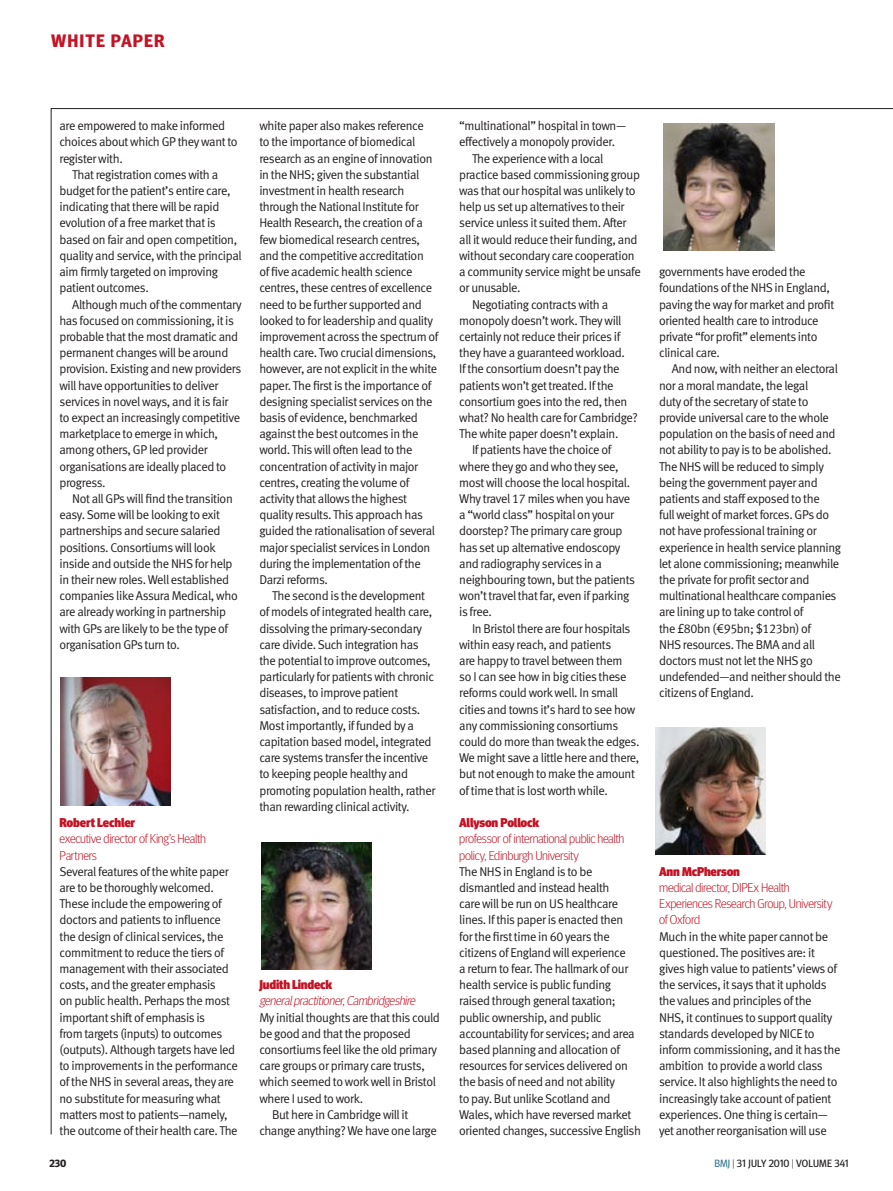
<style>
.page{position:relative;width:893px;height:1191px;background:#fff}
.page>*{position:absolute;margin:0;border:0;box-sizing:border-box;transform-origin:0 0}
.t1{font:700 18px "Meta Headline OT";letter-spacing:.06em;color:#c41324}
.body_indent{font:12.75px/16.2px "Meta Normal LF";letter-spacing:-.03em;color:#231f20}
.body{font:12.75px/16.2px "Meta Normal LF";letter-spacing:-.03em;color:#231f20}
.crosshead{font:300 12.75px/16.2px "Meta Headline OT";letter-spacing:-.025em;color:#c41324}
.crosshead-2{font:900 12.75px "Meta Headline OT";letter-spacing:-.015em;color:#c41324}
.body_indent-2{font:italic 300 12.75px "Meta Headline OT";color:#c41324}
.body_indent-3{font:900 12.75px "Meta Headline OT";letter-spacing:-.015em;color:#c41324}
.t2{font:10.5px "Meta Headline OT";letter-spacing:.01em;color:#231f20}
.t3{font:700 10.5px "Meta Headline OT";color:#231f20}
.s1{color:#3c7b93}
.s2{font-weight:300}
</style>
<div class="page">
<img style="left:655px;top:727px;width:111px;height:128px">
<img style="left:60px;top:677px;width:110px;height:128px">
<img style="left:261px;top:842px;width:111px;height:127px">
<img style="left:664px;top:123px;width:110px;height:128px">
<h1 class="t1" style="left:51px;top:30px;width:115px">WHITE PAPER</h1>
<p class="body" style="left:60px;top:118px;width:180px">are empowered to make informed choices about which GP they want to register with.</p>
<p class="body_indent" style="left:60px;top:166px;width:184px;text-indent:13px">That registration comes with a budget for the patient’s entire care, indicating that there will be rapid evolution of a free market that is based on fair and open competition, quality and service, with the principal aim firmly targeted on improving patient outcomes.</p>
<p class="body_indent" style="left:60px;top:296px;width:184px;text-indent:13px">Although much of the commentary has focused on commissioning, it is probable that the most dramatic and permanent changes will be around provision. Existing and new providers will have opportunities to deliver services in novel ways, and it is fair to expect an increasingly competitive marketplace to emerge in which, among others, GP led provider organisations are ideally placed to progress.</p>
<p class="body_indent" style="left:60px;top:490px;width:180px;text-indent:13px">Not all GPs will find the transition easy. Some will be looking to exit partnerships and secure salaried positions. Consortiums will look inside and outside the NHS for help in their new roles. Well established companies like Assura Medical, who are already working in partnership with GPs are likely to be the type of organisation GPs turn to.</p>
<p class="crosshead-2" style="left:60px;top:815px;width:77px">Robert Lechler</p>
<p class="crosshead" style="left:60px;top:830px;width:148px">executive director of King’s Health<br>Partners</p>
<p class="body" style="left:60px;top:863px;width:180px">Several features of the white paper are to be thoroughly welcomed.<br>These include the empowering of doctors and patients to influence the design of clinical services, the commitment to reduce the tiers of management with their associated costs, and the greater emphasis<br>on public health. Perhaps the most important shift of emphasis is<br>from targets (inputs) to outcomes (outputs). Although targets have led to improvements in the performance of the NHS in several areas, they are no substitute for measuring what matters most to patients—namely, the outcome of their health care. The</p>
<p class="body" style="left:259px;top:118px;width:181px">white paper also makes reference<br>to the importance of biomedical research as an engine of innovation in the NHS; given the substantial investment in health research through the National Institute for Health Research, the creation of a few biomedical research centres, and the competitive accreditation<br>of five academic health science centres, these centres of excellence need to be further supported and looked to for leadership and quality improvement across the spectrum of health care. Two crucial dimensions, however, are not explicit in the white paper. The first is the importance of designing specialist services on the basis of evidence, benchmarked against the best outcomes in the world. This will often lead to the concentration of activity in major centres, creating the volume of activity that allows the highest quality results. This approach has guided the rationalisation of several major specialist services in London during the implementation of the Darzi reforms.</p>
<p class="body_indent" style="left:259px;top:587px;width:177px;text-indent:13px">The second is the development of models of integrated health care, dissolving the primary-secondary care divide. Such integration has the potential to improve outcomes, particularly for patients with chronic diseases, to improve patient satisfaction, and to reduce costs.<br>Most importantly, if funded by a capitation based model, integrated care systems transfer the incentive to keeping people healthy and promoting population health, rather than rewarding clinical activity.</p>
<p class="body_indent-3" style="left:259px;top:977px;width:75px">Judith Lindeck</p>
<p class="body_indent-2" style="left:259px;top:993px;width:160px">generalpractitioner,Cambridgeshire</p>
<p class="body" style="left:259px;top:1009px;width:182px">My initial thoughts are that this could be good and that the proposed consortiums feel like the old primary care groups or primary care trusts, which seemed to work well in Bristol where I used to work.</p>
<p class="body_indent" style="left:259px;top:1106px;width:179px;text-indent:13px">But here in Cambridge will it change anything? We have one large</p>
<p class="body_indent" style="left:459px;top:118px;width:168px">“multinational” hospital in town— effectively a monopoly provider.</p>
<p class="body_indent" style="left:459px;top:150px;width:183px;text-indent:13px">The experience with a local practice based commissioning group was that our hospital was unlikely to help us set up alternatives to their service unless it suited them. After all it would reduce their funding, and without secondary care cooperation a community service might be unsafe or unusable.</p>
<p class="body_indent" style="left:459px;top:296px;width:180px;text-indent:13px">Negotiating contracts with a monopoly doesn’t work. They will certainly not reduce their prices if they have a guaranteed workload.<br>If the consortium doesn’t pay the patients won’t get treated. If the consortium goes into the red, then what? No health care for Cambridge?<br>The white paper doesn’t explain.</p>
<p class="body_indent" style="left:459px;top:442px;width:177px;text-indent:13px">If patients have the choice of where they go and who they see, most will choose the local hospital.<br>Why travel 17 miles when you have a “world class” hospital on your doorstep? The primary care group has set up alternative endoscopy and radiography services in a neighbouring town, but the patients won’t travel that far, even if parking is free.</p>
<p class="body_indent" style="left:459px;top:620px;width:182px;text-indent:13px">In Bristol there are four hospitals within easy reach, and patients<br>are happy to travel between them<br>so I can see how in big cities these reforms could work well. In small cities and towns it’s hard to see how any commissioning consortiums could do more than tweak the edges.<br>We might save a little here and there, but not enough to make the amount of time that is lost worth while.</p>
<p class="crosshead-2" style="left:459px;top:815px;width:82px">Allyson Pollock</p>
<p class="crosshead" style="left:459px;top:830px;width:167px">professor of international public health policy, Edinburgh University</p>
<p class="body" style="left:459px;top:863px;width:183px">The NHS in England is to be dismantled and instead health<br>care will be run on US healthcare lines. If this paper is enacted then<br>for the first time in 60 years the citizens of England will experience<br>a return to fear. The hallmark of our health service is public funding raised through general taxation; public ownership, and public accountability for services; and area based planning and allocation of resources for services delivered on the basis of need and not ability<br>to pay. But unlike Scotland and Wales, which have reversed market oriented changes, successive English</p>
<p class="body" style="left:659px;top:263px;width:177px">governments have eroded the foundations of the NHS in England, paving the way for market and profit oriented health care to introduce private “for profit” elements into clinical care.</p>
<p class="body_indent" style="left:659px;top:361px;width:184px;text-indent:13px">And now, with neither an electoral nor a moral mandate, the legal<br>duty of the secretary of state to provide universal care to the whole population on the basis of need and not ability to pay is to be abolished.<br>The NHS will be reduced to simply being the government payer and patients and staff exposed to the<br>full weight of market forces. GPs do not have professional training or experience in health service planning let alone commissioning; meanwhile the private for profit sector and multinational healthcare companies are lining up to take control of<br>the £80bn (€95bn; $123bn) of<br>NHS resources. The BMA and all doctors must not let the NHS go undefended—and neither should the citizens of England.</p>
<p class="crosshead-2" style="left:659px;top:863px;width:82px">Ann McPherson</p>
<p class="crosshead" style="left:659px;top:879px;width:175px">medical director, DIPEx Health<br>Experiences Research Group, University of Oxford</p>
<p class="body" style="left:659px;top:928px;width:183px">Much in the white paper cannot be questioned. The positives are: it gives high value to patients’ views of the services, it says that it upholds the values and principles of the<br>NHS, it continues to support quality standards developed by NICE to inform commissioning, and it has the ambition to provide a world class service. It also highlights the need to increasingly take account of patient experiences. One thing is certain— yet another reorganisation will use</p>
<p class="t3" style="left:49px;top:1157px;width:19px">230</p>
<p class="t2" style="left:714px;top:1157px;width:136px"><span class="s1">BMJ</span> <span class="s2">|</span> 31 JULY 2010 <span class="s2">|</span> VOLUME 341</p>
</div>
